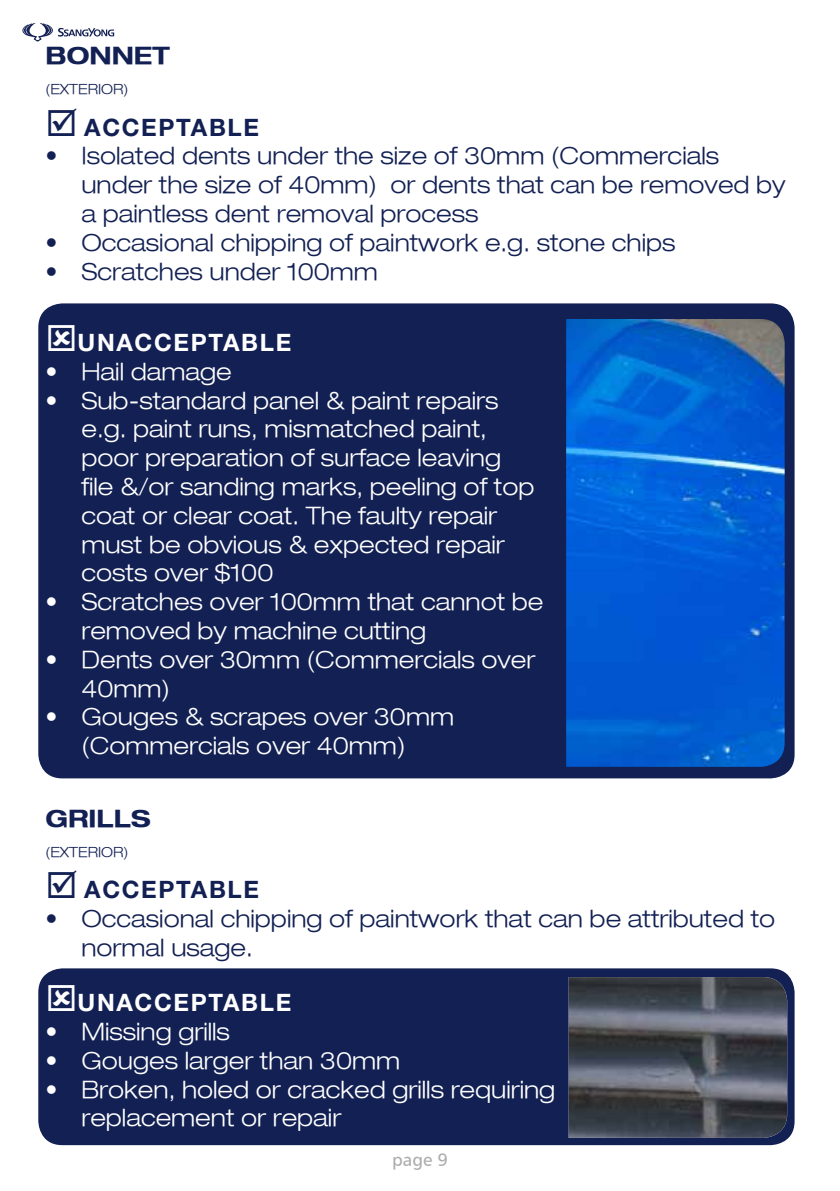
<style>
.page{position:relative;width:840px;height:1191px;background:#fff}
.page>*{position:absolute;margin:0;border:0;box-sizing:border-box;transform-origin:0 0}
.t1{font:300 expanded 24px/28.8px "Helvetica Neue LT";color:#fff}
.t2{font:300 expanded 24px/28.8px "Helvetica Neue LT";color:#122053}
.t3{font:700 24px "Helvetica Neue LT";letter-spacing:.07em;color:#fff}
.t4{font:700 24px "Helvetica Neue LT";letter-spacing:.07em;color:#122053}
.t5{font:700 expanded 24px "Helvetica Neue LT";color:#122053}
.t6{font:18px "Humanist 777 BT Roman B";color:#acacac}
.t7{font:300 expanded 14px "Helvetica Neue LT";color:#122053}
</style>
<div class="page">
<svg style="left:22px;top:23px;width:92px;height:18px"></svg>
<div style="left:38px;top:968px;width:756px;height:177px;background:#122053;border-radius:24px"></div>
<div style="left:38px;top:303px;width:756px;height:475px;background:#122053;border-radius:24px"></div>
<img style="left:566px;top:319px;width:218px;height:448px">
<img style="left:568px;top:977px;width:218px;height:160px">
<p class="t5" style="left:45px;top:41px;width:43px">BONNET</p>
<p class="t7" style="left:45px;top:81px;width:34px">(Exterior</p>
<p class="t7" style="left:123px;top:81px;width:6px">)</p>
<p class="t4" style="left:45px;top:112px;width:215px">☑ ACCEPTABLE</p>
<p class="t2" style="left:81px;top:141px;width:705px;text-indent:-36px">• Isolated dents under the size of 30mm (Commercials under the size of 40mm) or dents that can be removed by a paintless dent removal process</p>
<p class="t2" style="left:45px;top:228px;width:631px">• Occasional chipping of paintwork e.g. stone chips</p>
<p class="t2" style="left:45px;top:256px;width:334px">• Scratches under 100mm</p>
<p class="t3" style="left:77px;top:327px;width:215px">UNACCEPTABLE</p>
<p class="t1" style="left:45px;top:356px;width:188px">• Hail damage</p>
<p class="t1" style="left:81px;top:385px;width:454px;text-indent:-36px">• Sub-standard panel &amp; paint repairs e.g. paint runs, mismatched paint, poor preparation of surface leaving file &amp;/or sanding marks, peeling of top coat or clear coat. The faulty repair must be obvious &amp; expected repair costs over $100</p>
<p class="t1" style="left:81px;top:587px;width:463px;text-indent:-36px">• Scratches over 100mm that cannot be removed by machine cutting</p>
<p class="t1" style="left:81px;top:644px;width:455px;text-indent:-36px">• Dents over 30mm (Commercials over<br>40mm)</p>
<p class="t1" style="left:45px;top:702px;width:410px;text-align:center">• Gouges &amp; scrapes over 30mm (Commercials over 40mm)</p>
<p class="t5" style="left:45px;top:803px;width:40px">GRILLS</p>
<p class="t7" style="left:45px;top:843px;width:34px">(exterior</p>
<p class="t7" style="left:123px;top:843px;width:6px">)</p>
<p class="t4" style="left:45px;top:875px;width:215px">☑ ACCEPTABLE</p>
<p class="t2" style="left:81px;top:904px;width:694px;text-indent:-36px">• Occasional chipping of paintwork that can be attributed to normal usage.</p>
<p class="t3" style="left:77px;top:987px;width:215px">UNACCEPTABLE</p>
<p class="t1" style="left:45px;top:1016px;width:186px">• Missing grills</p>
<p class="t1" style="left:45px;top:1045px;width:356px">• Gouges larger than 30mm</p>
<p class="t1" style="left:81px;top:1074px;width:475px;text-indent:-36px">• Broken, holed or cracked grills requiring replacement or repair</p>
<p class="t6" style="left:392px;top:1148px;width:57px">page 9</p>
</div>
